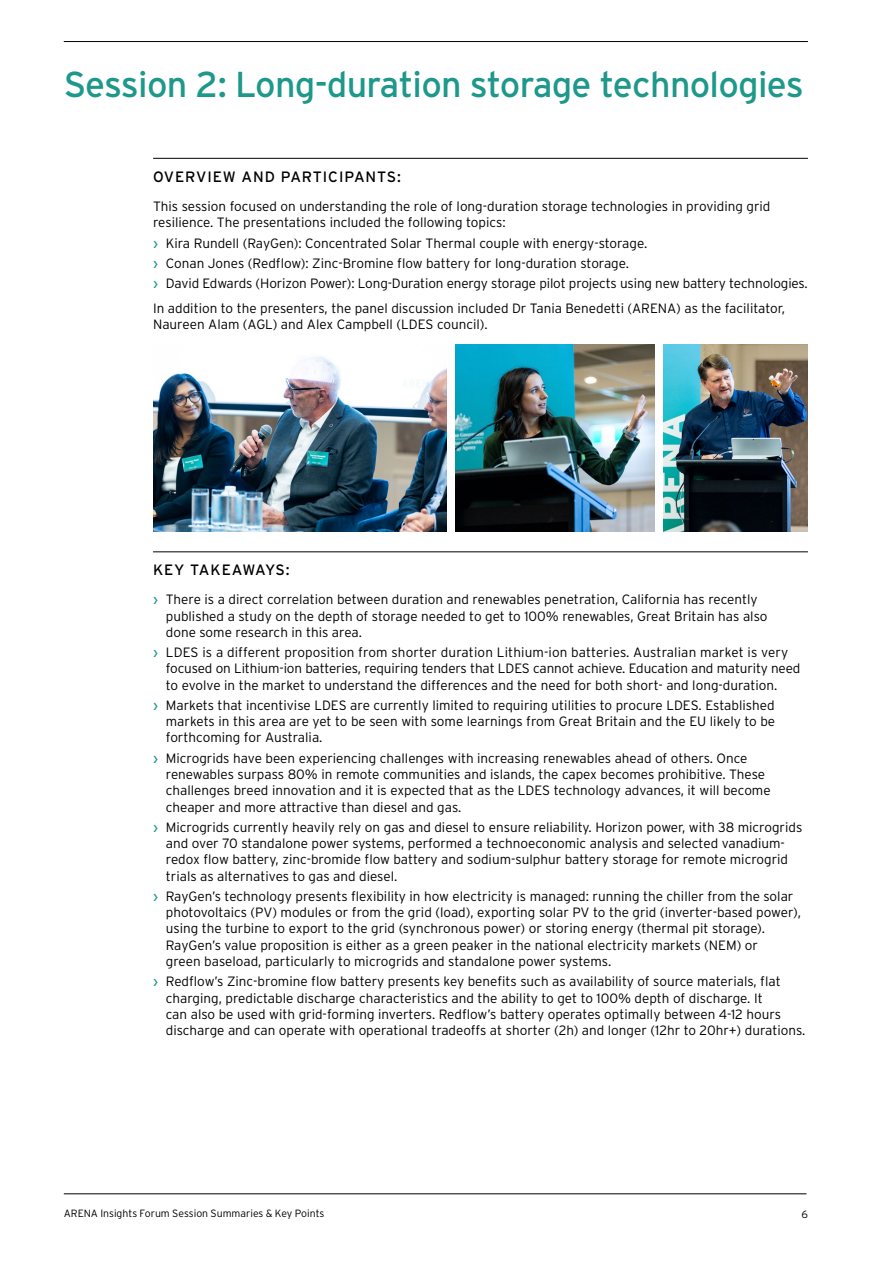
<style>
.page{position:relative;width:893px;height:1263px;background:#fff}
.page>*{position:absolute;margin:0;border:0;box-sizing:border-box;transform-origin:0 0}
.t1{font:36px "Interstate";letter-spacing:-.02em;color:#1e988a}
.t2{font:15px "Interstate";letter-spacing:.06em;color:#000}
.t3{font:15px "Interstate";letter-spacing:.025em;color:#000}
.t4{font:300 13.5px/16.2px "Interstate";color:#000}
.t5{font:300 10.5px "Interstate";color:#000}
.s1{font-weight:400;color:#1e988a}
</style>
<div class="page">
<hr style="left:64px;top:1193px;width:742px;height:1px;background:#000">
<hr style="left:153px;top:158px;width:655px;height:1px;background:#000">
<hr style="left:153px;top:552px;width:655px;height:1px;background:#000">
<img style="left:153px;top:356px;width:293px;height:176px">
<img style="left:663px;top:345px;width:145px;height:187px">
<img style="left:455px;top:345px;width:200px;height:187px">
<hr style="left:64px;top:41px;width:744px;height:1px;background:#000">
<h1 class="t1" style="left:64px;top:64px;width:741px">Session 2: Long-duration storage technologies</h1>
<p class="t2" style="left:153px;top:168px;width:249px">OVERVIEW AND PARTICIPANTS:</p>
<p class="t4" style="left:153px;top:198px;width:619px">This session focused on understanding the role of long-duration storage technologies in providing grid resilience. The presentations included the following topics:</p>
<p class="t4" style="left:153px;top:232px;width:656px;line-height:20.4px"><span class="s1">›</span> Kira Rundell (RayGen): Concentrated Solar Thermal couple with energy-storage.<br><span class="s1">›</span> Conan Jones (Redflow): Zinc-Bromine flow battery for long-duration storage.<br><span class="s1">›</span> David Edwards (Horizon Power): Long-Duration energy storage pilot projects using new battery technologies.</p>
<p class="t4" style="left:153px;top:300px;width:633px">In addition to the presenters, the panel discussion included Dr Tania Benedetti (ARENA) as the facilitator,<br>Naureen Alam (AGL) and Alex Campbell (LDES council).</p>
<p class="t3" style="left:153px;top:562px;width:138px">KEY TAKEAWAYS:</p>
<p class="t4" style="left:166px;top:591px;width:603px;text-indent:-13px"><span class="s1">›</span> There is a direct correlation between duration and renewables penetration, California has recently published a study on the depth of storage needed to get to 100% renewables, Great Britain has also done some research in this area.</p>
<p class="t4" style="left:166px;top:644px;width:636px;text-indent:-13px"><span class="s1">›</span> LDES is a different proposition from shorter duration Lithium-ion batteries. Australian market is very focused on Lithium-ion batteries, requiring tenders that LDES cannot achieve. Education and maturity need to evolve in the market to understand the differences and the need for both short- and long-duration.</p>
<p class="t4" style="left:166px;top:697px;width:611px;text-align:justify;text-indent:-13px"><span class="s1">›</span> Markets that incentivise LDES are currently limited to requiring utilities to procure LDES. Established markets in this area are yet to be seen with some learnings from Great Britain and the EU likely to be forthcoming for Australia.</p>
<p class="t4" style="left:166px;top:750px;width:606px;text-indent:-13px"><span class="s1">›</span> Microgrids have been experiencing challenges with increasing renewables ahead of others. Once renewables surpass 80% in remote communities and islands, the capex becomes prohibitive. These challenges breed innovation and it is expected that as the LDES technology advances, it will become cheaper and more attractive than diesel and gas.</p>
<p class="t4" style="left:166px;top:819px;width:638px;text-indent:-13px"><span class="s1">›</span> Microgrids currently heavily rely on gas and diesel to ensure reliability. Horizon power, with 38 microgrids and over 70 standalone power systems, performed a technoeconomic analysis and selected vanadium&shy;redox flow battery, zinc-bromide flow battery and sodium-sulphur battery storage for remote microgrid trials as alternatives to gas and diesel.</p>
<p class="t4" style="left:166px;top:888px;width:637px;text-indent:-13px"><span class="s1">›</span> RayGen’s technology presents flexibility in how electricity is managed: running the chiller from the solar photovoltaics (PV) modules or from the grid (load), exporting solar PV to the grid (inverter-based power), using the turbine to export to the grid (synchronous power) or storing energy (thermal pit storage).<br>RayGen’s value proposition is either as a green peaker in the national electricity markets (NEM) or<br>green baseload, particularly to microgrids and standalone power systems.</p>
<p class="t4" style="left:166px;top:973px;width:641px;text-indent:-13px"><span class="s1">›</span> Redflow’s Zinc-bromine flow battery presents key benefits such as availability of source materials, flat charging, predictable discharge characteristics and the ability to get to 100% depth of discharge. It<br>can also be used with grid-forming inverters. Redflow’s battery operates optimally between 4-12 hours discharge and can operate with operational tradeoffs at shorter (2h) and longer (12hr to 20hr+) durations.</p>
<p class="t5" style="left:64px;top:1207px;width:262px">ARENA Insights Forum Session Summaries &amp; Key Points</p>
<p class="t5" style="left:801px;top:1208px;width:8px">6</p>
</div>
